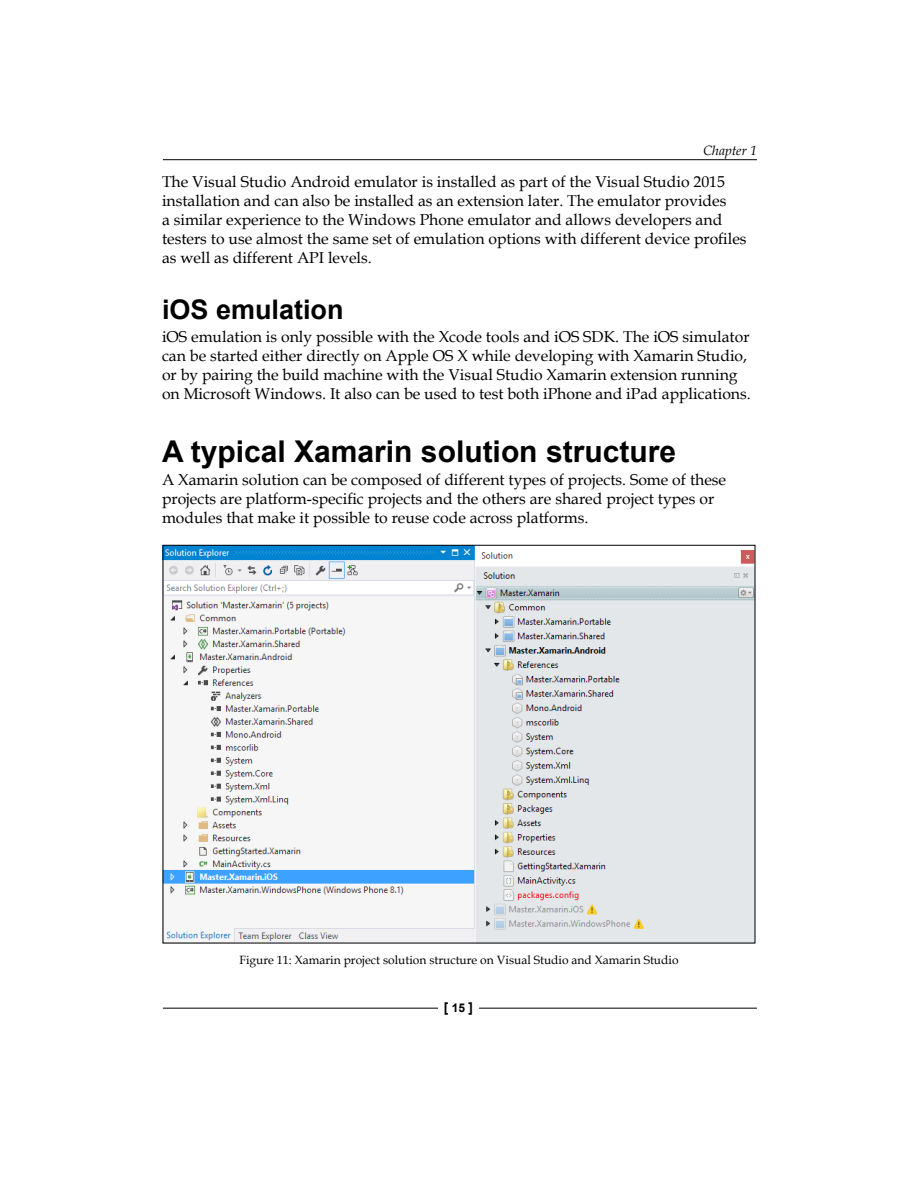
<style>
.page{position:relative;width:918px;height:1188px;background:#fff}
.page>*{position:absolute;margin:0;border:0;box-sizing:border-box;transform-origin:0 0}
.t1{font:700 30px "Arial";color:#000}
.t2{font:700 27px "Arial";color:#000}
.t3{font:15.75px/18.9px "Book Antiqua";color:#000}
.t4{font:italic 13.5px "Book Antiqua";color:#000}
.t5{font:700 13.5px "Arial";color:#000}
.t6{font:12px "Book Antiqua";color:#000}
.s1{font-size:12px}
</style>
<div class="page">
<hr style="left:163px;top:159px;width:594px;height:1px;background:#000">
<hr style="left:163px;top:1008px;width:594px;height:1px;background:#000">
<div style="left:438px;top:1002px;width:41px;height:13px;background:#fff"></div>
<img style="left:165px;top:547px;width:588px;height:394px">
<p class="t4" style="left:703px;top:141px;width:55px">Chapter 1</p>
<p class="t3" style="left:162px;top:172px;width:586px">The Visual Studio Android emulator is installed as part of the Visual Studio 2015 installation and can also be installed as an extension later. The emulator provides<br>a similar experience to the Windows Phone emulator and allows developers and testers to use almost the same set of emulation options with different device profiles as well as different API levels.</p>
<h2 class="t2" style="left:162px;top:292px;width:183px">iOS emulation</h2>
<p class="t3" style="left:162px;top:327px;width:590px">iOS emulation is only possible with the Xcode tools and iOS SDK. The iOS simulator can be started either directly on Apple OS X while developing with Xamarin Studio, or by pairing the build machine with the Visual Studio Xamarin extension running on Microsoft Windows. It also can be used to test both iPhone and iPad applications.</p>
<h1 class="t1" style="left:162px;top:432px;width:516px">A typical Xamarin solution structure</h1>
<p class="t3" style="left:162px;top:470px;width:566px">A Xamarin solution can be composed of different types of projects. Some of these projects are platform-specific projects and the others are shared project types or modules that make it possible to reuse code across platforms.</p>
<p class="t6" style="left:239px;top:952px;width:441px">Figure 11: Xamarin project solution structure on Visual Studio and Xamarin Studio</p>
<p class="t5" style="left:444px;top:998px;width:31px">[ <span class="s1">15</span> ]</p>
</div>
